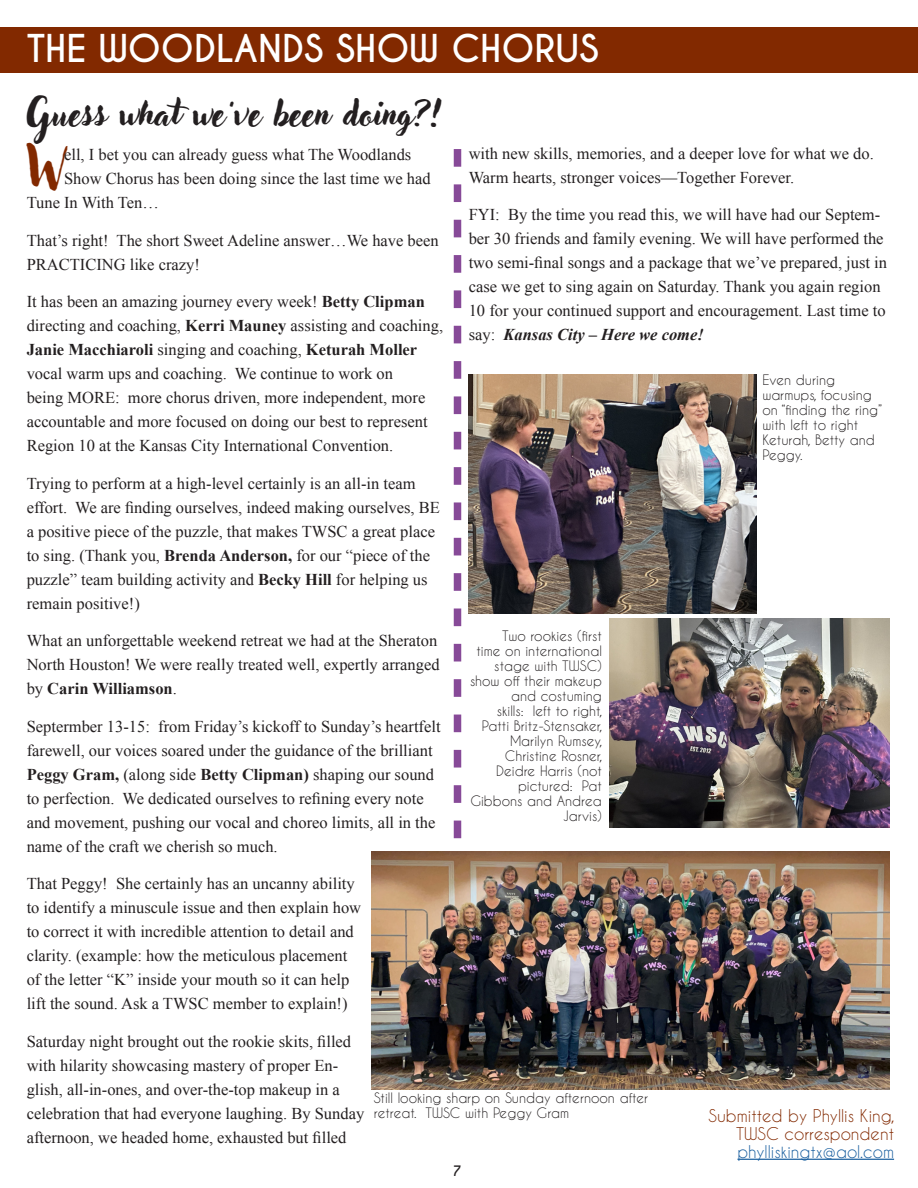
<style>
.page{position:relative;width:918px;height:1188px;background:#fff}
.page>*{position:absolute;margin:0;border:0;box-sizing:border-box;transform-origin:0 0}
.body_text{font:46.5px "Adlery Pro";color:#822900}
.Feature_text{font:36px "Adlery Pro";color:#231f20}
.Free_Form{font:700 36px "Caviar Dreams";color:#fff}
.body_text-2{font:16.5px/24px "Times New Roman";color:#231f20}
.Submitted_by{font:16.5px "Caviar Dreams";color:#822900}
.Submitted_by-2{font:16.5px "Caviar Dreams";color:#175d9e}
.Cutline{font:13.5px/15px "Caviar Dreams";color:#231f20}
.t1{font:700 13.5px "Caviar Dreams";color:#231f20}
.s1{font-weight:700;font-style:italic}
.s2{font-weight:700}
</style>
<div class="page">
<svg style="left:454px;top:149px;width:7px;height:689px"></svg>
<hr style="left:0;top:27px;width:2px;height:45px;background:#822900">
<div style="left:2px;top:27px;width:916px;height:45px;background:#822900"></div>
<img style="left:469px;top:374px;width:288px;height:240px">
<img style="left:609px;top:618px;width:280px;height:210px">
<hr style="left:737px;top:1159px;width:157px;height:1px;background:#175d9e">
<img style="left:371px;top:851px;width:518px;height:238px">
<p class="Free_Form" style="left:27px;top:26px;width:574px">THE WOODLANDS SHOW CHORUS</p>
<p class="Feature_text" style="left:27px;top:92px;width:417px">Guess what we’ve been doing?!</p>
<p class="body_text" style="left:26px;top:141px;width:39px">W</p>
<p class="body_text-2" style="left:469px;top:141px;width:407px">with new skills, memories, and a deeper love for what we do.<br>Warm hearts, stronger voices—Together Forever.</p>
<p class="body_text-2" style="left:469px;top:202px;width:420px">FYI: By the time you read this, we will have had our Septem&shy;ber 30 friends and family evening. We will have performed the two semi-final songs and a package that we’ve prepared, just in case we get to sing again on Saturday. Thank you again region 10 for your continued support and encouragement. Last time to say: <span class="s1">Kansas City – Here we come!</span></p>
<p class="Cutline" style="left:762px;top:372px;width:121px">Even during warmups, focusing on “finding the ring” with left to right<br>Keturah, Betty and<br>Peggy.</p>
<p class="body_text-2" style="left:64px;top:142px;width:349px">ell, I bet you can already guess what The Woodlands</p>
<p class="body_text-2" style="left:64px;top:166px;width:368px">Show Chorus has been doing since the last time we had</p>
<p class="body_text-2" style="left:27px;top:190px;width:134px">Tune In With Ten…</p>
<p class="body_text-2" style="left:27px;top:228px;width:414px">That’s right! The short Sweet Adeline answer…We have been<br>PRACTICING like crazy!</p>
<p class="body_text-2" style="left:27px;top:289px;width:418px">It has been an amazing journey every week! <span class="s2">Betty Clipman </span>directing and coaching, <span class="s2">Kerri Mauney</span> assisting and coaching, <span class="s2">Janie Macchiaroli</span> singing and coaching, <span class="s2">Keturah Moller </span>vocal warm ups and coaching. We continue to work on<br>being MORE: more chorus driven, more independent, more accountable and more focused on doing our best to represent Region 10 at the Kansas City International Convention.</p>
<p class="body_text-2" style="left:27px;top:471px;width:415px">Trying to perform at a high-level certainly is an all-in team effort. We are finding ourselves, indeed making ourselves, BE a positive piece of the puzzle, that makes TWSC a great place to sing. (Thank you, <span class="s2">Brenda Anderson,</span> for our “piece of the puzzle” team building activity and <span class="s2">Becky Hill</span> for helping us remain positive!)</p>
<p class="body_text-2" style="left:27px;top:628px;width:415px">What an unforgettable weekend retreat we had at the Sheraton<br>North Houston! We were really treated well, expertly arranged by <span class="s2">Carin Williamson</span>.</p>
<p class="body_text-2" style="left:27px;top:714px;width:415px">Septermber 13-15: from Friday’s kickoff to Sunday’s heartfelt farewell, our voices soared under the guidance of the brilliant <span class="s2">Peggy Gram,</span> (along side <span class="s2">Betty Clipman)</span> shaping our sound to perfection. We dedicated ourselves to refining every note and movement, pushing our vocal and choreo limits, all in the name of the craft we cherish so much.</p>
<p class="body_text-2" style="left:27px;top:871px;width:336px">That Peggy! She certainly has an uncanny ability to identify a minuscule issue and then explain how to correct it with incredible attention to detail and clarity. (example: how the meticulous placement of the letter “K” inside your mouth so it can help lift the sound. Ask a TWSC member to explain!)</p>
<p class="body_text-2" style="left:27px;top:1029px;width:339px">Saturday night brought out the rookie skits, filled with hilarity showcasing mastery of proper En&shy;glish, all-in-ones, and over-the-top makeup in a celebration that had everyone laughing. By Sunday afternoon, we headed home, exhausted but filled</p>
<p class="Cutline" style="left:470px;top:628px;width:134px;text-align:right">Two rookies (first<br>time on international stage with TWSC) show off their makeup and costuming<br>skills: left to right,<br>Patti Britz-Stensaker,<br>Marilyn Rumsey,<br>Christine Rosner,<br>Deidre Harris (not pictured: Pat<br>Gibbons and Andrea<br>Jarvis)</p>
<p class="Cutline" style="left:374px;top:1091px;width:276px">Still looking sharp on Sunday afternoon after retreat. TWSC with Peggy Gram</p>
<p class="Submitted_by" style="left:709px;top:1105px;width:188px">Submitted by Phyllis King,</p>
<p class="Submitted_by" style="left:736px;top:1123px;width:159px">TWSC correspondent</p>
<p class="Submitted_by-2" style="left:737px;top:1141px;width:158px">phylliskingtx@aol.com</p>
<p class="t1" style="left:453px;top:1163px;width:10px">7</p>
</div>
